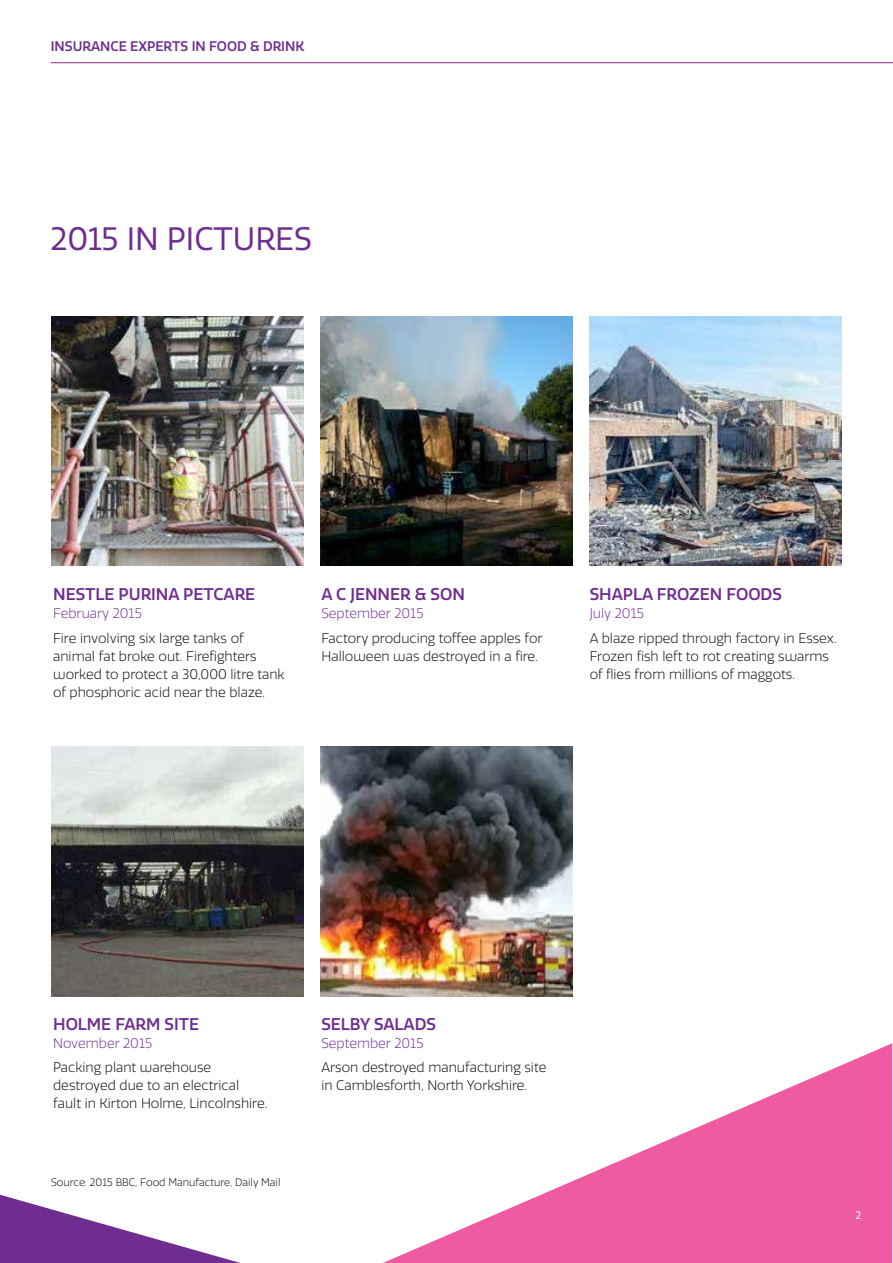
<style>
.page{position:relative;width:893px;height:1263px;background:#fff}
.page>*{position:absolute;margin:0;border:0;box-sizing:border-box;transform-origin:0 0}
.t1{font:31.5px "RSA Sans";color:#6f2c91}
.t2{font:500 16.5px "RSA Sans";color:#6f2c91}
.t3{font:300 13.5px/18px "RSA Sans";color:#000}
.t4{font:300 13.5px "RSA Sans";color:#6f2c91}
.t5{font:500 13.5px "RSA Sans";color:#6f2c91}
.t6{font:300 10.5px "RSA Sans";color:#000}
.t7{font:10.5px "RSA Sans";color:#fff}
</style>
<div class="page">
<svg style="left:0;top:1043px;width:892px;height:220px"></svg>
<img style="left:51px;top:316px;width:252px;height:249px">
<img style="left:590px;top:316px;width:252px;height:249px">
<img style="left:320px;top:747px;width:253px;height:249px">
<img style="left:320px;top:316px;width:253px;height:249px">
<img style="left:51px;top:747px;width:252px;height:249px">
<hr style="left:51px;top:62px;width:842px;height:1px;background:#92278f">
<p class="t5" style="left:51px;top:38px;width:255px">INSURANCE EXPERTS IN FOOD &amp; DRINK</p>
<h1 class="t1" style="left:51px;top:220px;width:263px">2015 IN PICTURES</h1>
<p class="t2" style="left:53px;top:584px;width:204px">NESTLE PURINA PETCARE</p>
<p class="t4" style="left:53px;top:606px;width:90px">February 2015</p>
<p class="t3" style="left:53px;top:629px;width:233px">Fire involving six large tanks of animal fat broke out. Firefighters worked to protect a 30,000 litre tank of phosphoric acid near the blaze.</p>
<p class="t2" style="left:321px;top:584px;width:145px">A C JENNER &amp; SON</p>
<p class="t4" style="left:321px;top:606px;width:104px">September 2015</p>
<p class="t3" style="left:321px;top:629px;width:223px">Factory producing toffee apples for<br>Halloween was destroyed in a fire.</p>
<p class="t2" style="left:590px;top:584px;width:194px">SHAPLA FROZEN FOODS</p>
<p class="t4" style="left:590px;top:606px;width:56px">July 2015</p>
<p class="t3" style="left:590px;top:629px;width:248px">A blaze ripped through factory in Essex.<br>Frozen fish left to rot creating swarms of flies from millions of maggots.</p>
<p class="t2" style="left:53px;top:1014px;width:147px">HOLME FARM SITE</p>
<p class="t4" style="left:53px;top:1035px;width:101px">November 2015</p>
<p class="t3" style="left:53px;top:1059px;width:216px">Packing plant warehouse destroyed due to an electrical fault in Kirton Holme, Lincolnshire.</p>
<p class="t6" style="left:51px;top:1175px;width:231px">Source: 2015 BBC, Food Manufacture, Daily Mail</p>
<p class="t2" style="left:321px;top:1014px;width:116px">SELBY SALADS</p>
<p class="t4" style="left:321px;top:1035px;width:104px">September 2015</p>
<p class="t3" style="left:321px;top:1059px;width:226px">Arson destroyed manufacturing site in Camblesforth, North Yorkshire.</p>
<p class="t7" style="left:855px;top:1209px;width:7px">2</p>
</div>
